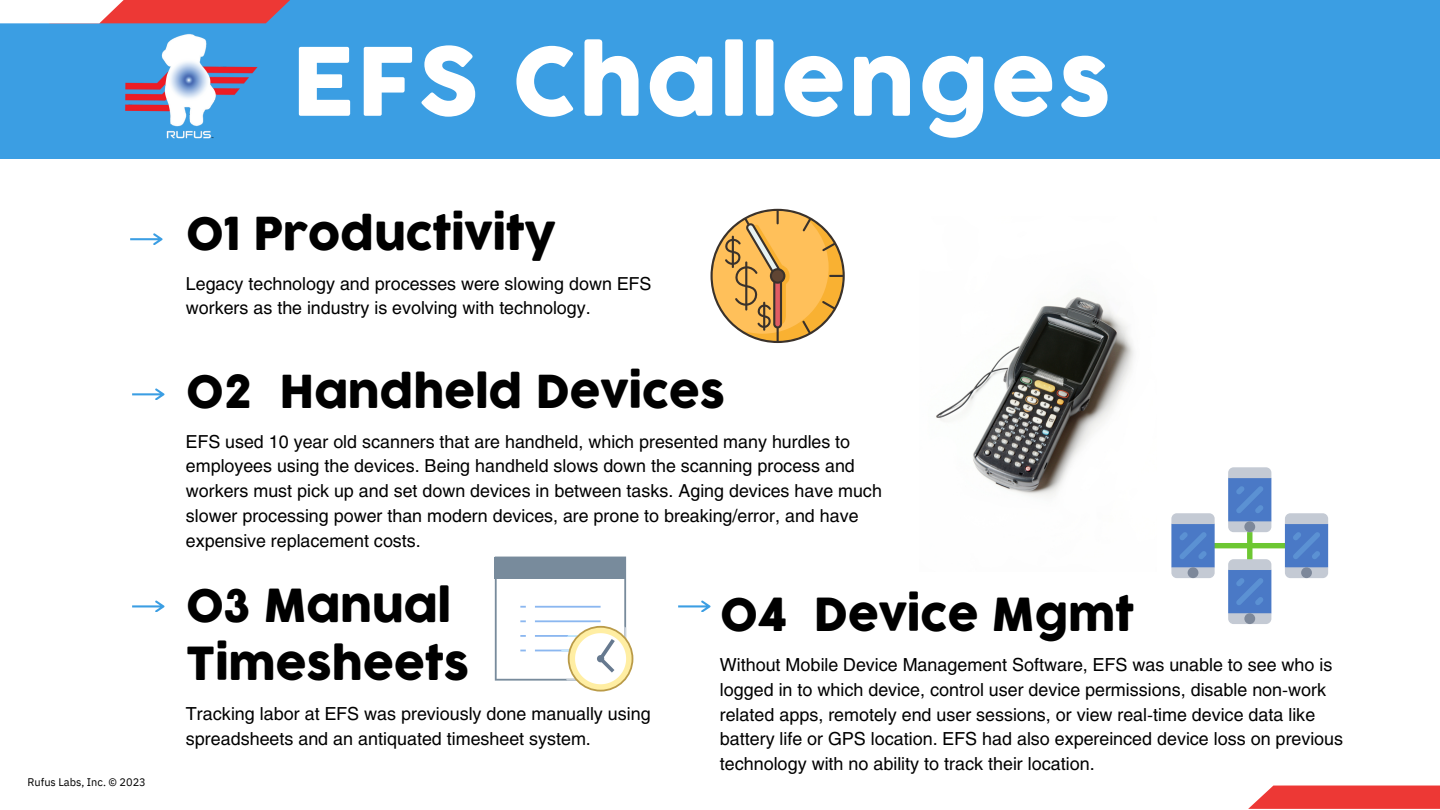
<style>
.page{position:relative;width:1440px;height:810px;background:#fff}
.page>*{position:absolute;margin:0;border:0;box-sizing:border-box;transform-origin:0 0}
.t1{font:92.8px "Cocogoose";letter-spacing:.02em;color:#fff}
.t2{font:44.5px/57.6px "COCOGOOSE";letter-spacing:-.01em;color:#000}
.t3{font:44.4px "COCOGOOSE";letter-spacing:-.01em;color:#000}
.t4{font:17.8px/24.8px "Helios";color:#000}
.t5{font:17.7px/24.7px "Helios";color:#000}
.t6{font:11px "IBM Plex Sans";letter-spacing:-.005em;color:#000}
</style>
<div class="page">
<svg style="left:1248px;top:786px;width:192px;height:23px;background:#ee4543"></svg>
<div style="left:0;top:0;width:1440px;height:158px;background:#3b9ee3"></div>
<svg style="left:124px;top:0;width:166px;height:23px;background:#de4043"></svg>
<div style="left:0;top:0;width:124px;height:23px;background:#fff"></div>
<img style="left:121px;top:19px;width:139px;height:120px">
<svg style="left:130px;top:233px;width:33px;height:12px"></svg>
<svg style="left:132px;top:388px;width:32px;height:12px"></svg>
<img style="left:936px;top:297px;width:198px;height:200px">
<svg style="left:711px;top:209px;width:134px;height:134px"></svg>
<svg style="left:132px;top:601px;width:32px;height:11px"></svg>
<svg style="left:678px;top:601px;width:33px;height:11px"></svg>
<svg style="left:495px;top:557px;width:138px;height:135px"></svg>
<svg style="left:1171px;top:467px;width:157px;height:157px"></svg>
<p class="t6" style="left:28px;top:775px;width:120px">Rufus Labs, Inc. © 2023</p>
<p class="t1" style="left:291px;top:23px;width:822px">EFS Challenges</p>
<p class="t3" style="left:186px;top:203px;width:371px">01 Productivity</p>
<p class="t5" style="left:186px;top:270px;width:467px">Legacy technology and processes were slowing down EFS workers as the industry is evolving with technology.</p>
<p class="t3" style="left:186px;top:361px;width:541px">02 Handheld Devices</p>
<p class="t5" style="left:186px;top:429px;width:697px">EFS used 10 year old scanners that are handheld, which presented many hurdles to employees using the devices. Being handheld slows down the scanning process and workers must pick up and set down devices in between tasks. Aging devices have much slower processing power than modern devices, are prone to breaking/error, and have expensive replacement costs.</p>
<p class="t2" style="left:186px;top:579px;width:285px">03 Manual<br>Timesheets</p>
<p class="t4" style="left:186px;top:701px;width:466px">Tracking labor at EFS was previously done manually using spreadsheets and an antiquated timesheet system.</p>
<p class="t2" style="left:720px;top:588px;width:416px">04 Device Mgmt</p>
<p class="t4" style="left:720px;top:652px;width:625px">Without Mobile Device Management Software, EFS was unable to see who is logged in to which device, control user device permissions, disable non-work related apps, remotely end user sessions, or view real-time device data like battery life or GPS location. EFS had also expereinced device loss on previous technology with no ability to track their location.</p>
</div>
